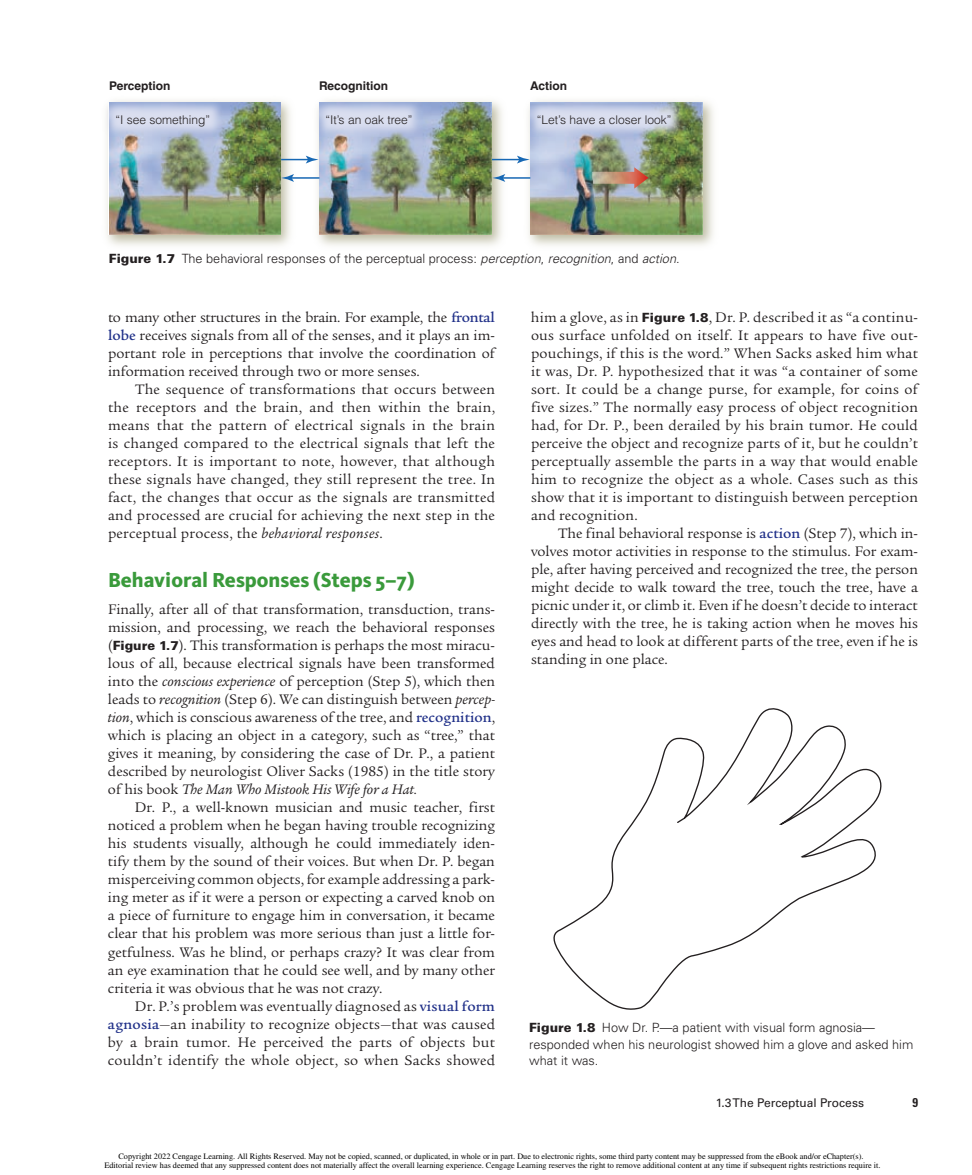
<style>
.page{position:relative;width:972px;height:1175px;background:#fff}
.page>*{position:absolute;margin:0;border:0;box-sizing:border-box;transform-origin:0 0}
.t1{font:800 21px "Kievit OT";color:#3a9a3b}
.t2{font:15px "Legacy Serif Std";color:#231f20}
.t3{font:15px "Legacy Serif Std";letter-spacing:.02em;color:#231f20}
.t4{font:15px "Legacy Serif Std";letter-spacing:-.02em;color:#231f20}
.t5{font:italic 15px "Legacy Serif Std";color:#231f20}
.t6{font:300 12.75px/16.5px "Univers LT Std";color:#231f20}
.t7{font:700 condensed 12.75px "Univers LT Std";color:#231f20}
.t8{font:300 12px "Helvetica LT Std";color:#231f20}
.t9{font:700 12px "Helvetica LT Std";color:#231f20}
.t10{font:12px "Univers LT Std";color:#231f20}
.t11{font:8.25px/9.6px "Times";color:#000;text-align:center}
.s1{font-weight:900}
.s2{font-style:italic}
.s3{font-weight:500;color:#213189}
.s4{font-family:"Univers LT Std";font-weight:900;font-size:12.75px}
.s5{font-style:normal}
</style>
<div class="page">
<img style="left:530px;top:185px;width:173px;height:50px">
<img style="left:109px;top:185px;width:172px;height:50px">
<img style="left:317px;top:100px;width:185px;height:146px">
<img style="left:319px;top:103px;width:173px;height:132px">
<img style="left:103px;top:98px;width:166px;height:87px">
<img style="left:269px;top:98px;width:200px;height:87px">
<img style="left:482px;top:98px;width:234px;height:87px">
<hr style="left:291px;top:177px;width:28px;height:2px;background:#1768b4">
<svg style="left:281px;top:174px;width:13px;height:8px"></svg>
<svg style="left:281px;top:156px;width:38px;height:7px"></svg>
<hr style="left:502px;top:177px;width:28px;height:2px;background:#1768b4">
<svg style="left:492px;top:174px;width:13px;height:8px"></svg>
<svg style="left:492px;top:156px;width:38px;height:7px"></svg>
<svg style="left:592px;top:167px;width:56px;height:22px"></svg>
<svg style="left:553px;top:708px;width:329px;height:301px"></svg>
<p class="t9" style="left:109px;top:78px;width:63px">Perception</p>
<p class="t9" style="left:319px;top:78px;width:71px">Recognition</p>
<p class="t9" style="left:530px;top:78px;width:39px">Action</p>
<p class="t8" style="left:115px;top:112px;width:96px">“I see something”</p>
<p class="t8" style="left:326px;top:112px;width:88px">“It’s an oak tree”</p>
<p class="t8" style="left:537px;top:112px;width:136px">“Let’s have a closer look”</p>
<p class="t6" style="left:109px;top:250px;width:572px"><span class="s1">Figure 1.7</span> The behavioral responses of the perceptual process: <span class="s2">perception</span>, <span class="s2">recognition</span>, and <span class="s2">action</span>.</p>
<p class="t4" style="left:108px;top:308px;width:388px">to many other structures in the brain. For example, the <span class="s3">frontal</span></p>
<p class="t2" style="left:108px;top:326px;width:388px"><span class="s3">lobe</span> receives signals from all of the senses, and it plays an im-</p>
<p class="t2" style="left:108px;top:344px;width:388px">portant role in perceptions that involve the coordination of</p>
<p class="t2" style="left:108px;top:362px;width:313px">information received through two or more senses.</p>
<p class="t3" style="left:135px;top:380px;width:362px">The sequence of transformations that occurs between</p>
<p class="t3" style="left:108px;top:398px;width:389px">the receptors and the brain, and then within the brain,</p>
<p class="t3" style="left:108px;top:416px;width:388px">means that the pattern of electrical signals in the brain</p>
<p class="t3" style="left:108px;top:434px;width:389px">is changed compared to the electrical signals that left the</p>
<p class="t3" style="left:108px;top:452px;width:388px">receptors. It is important to note, however, that although</p>
<p class="t3" style="left:108px;top:470px;width:388px">these signals have changed, they still represent the tree. In</p>
<p class="t3" style="left:108px;top:488px;width:389px">fact, the changes that occur as the signals are transmitted</p>
<p class="t3" style="left:108px;top:506px;width:389px">and processed are crucial for achieving the next step in the</p>
<p class="t3" style="left:108px;top:524px;width:276px">perceptual process, the <span class="s2">behavioral responses</span>.</p>
<p class="t1" style="left:108px;top:567px;width:308px">Behavioral Responses (Steps 5–7)</p>
<p class="t2" style="left:108px;top:601px;width:388px">Finally, after all of that transformation, transduction, trans-</p>
<p class="t2" style="left:108px;top:619px;width:388px">mission, and processing, we reach the behavioral responses</p>
<p class="t2" style="left:108px;top:637px;width:388px">(<span class="s4">Figure 1.7</span>). This transformation is perhaps the most miracu-</p>
<p class="t2" style="left:108px;top:655px;width:388px">lous of all, because electrical signals have been transformed</p>
<p class="t2" style="left:108px;top:673px;width:389px">into the <span class="s2">conscious experience</span> of perception (Step 5), which then</p>
<p class="t2" style="left:108px;top:691px;width:389px">leads to <span class="s2">recognition</span> (Step 6). We can distinguish between <span class="s2">percep-</span></p>
<p class="t2" style="left:108px;top:709px;width:389px"><span class="s2">tion</span>, which is conscious awareness of the tree, and <span class="s3">recognition</span>,</p>
<p class="t2" style="left:108px;top:727px;width:388px">which is placing an object in a category, such as “tree,” that</p>
<p class="t2" style="left:108px;top:745px;width:388px">gives it meaning, by considering the case of Dr. P., a patient</p>
<p class="t2" style="left:108px;top:763px;width:388px">described by neurologist Oliver Sacks (1985) in the title story</p>
<p class="t5" style="left:108px;top:781px;width:311px"><span class="s5">of his book</span> The Man Who Mistook His Wife for a Hat.</p>
<p class="t2" style="left:135px;top:799px;width:362px">Dr. P., a well-known musician and music teacher, first</p>
<p class="t2" style="left:108px;top:817px;width:389px">noticed a problem when he began having trouble recognizing</p>
<p class="t2" style="left:108px;top:835px;width:388px">his students visually, although he could immediately iden-</p>
<p class="t2" style="left:108px;top:853px;width:388px">tify them by the sound of their voices. But when Dr. P. began</p>
<p class="t2" style="left:108px;top:871px;width:388px">misperceiving common objects, for example addressing a park-</p>
<p class="t2" style="left:108px;top:889px;width:389px">ing meter as if it were a person or expecting a carved knob on</p>
<p class="t2" style="left:108px;top:907px;width:388px">a piece of furniture to engage him in conversation, it became</p>
<p class="t2" style="left:108px;top:925px;width:388px">clear that his problem was more serious than just a little for-</p>
<p class="t2" style="left:108px;top:943px;width:388px">getfulness. Was he blind, or perhaps crazy? It was clear from</p>
<p class="t2" style="left:108px;top:961px;width:388px">an eye examination that he could see well, and by many other</p>
<p class="t2" style="left:108px;top:979px;width:276px">criteria it was obvious that he was not crazy.</p>
<p class="t2" style="left:135px;top:997px;width:362px">Dr. P.’s problem was eventually diagnosed as <span class="s3">visual form</span></p>
<p class="t2" style="left:108px;top:1015px;width:389px"><span class="s3">agnosia</span>—an inability to recognize objects—that was caused</p>
<p class="t2" style="left:108px;top:1033px;width:388px">by a brain tumor. He perceived the parts of objects but</p>
<p class="t2" style="left:108px;top:1051px;width:389px">couldn’t identify the whole object, so when Sacks showed</p>
<p class="t2" style="left:531px;top:308px;width:389px">him a glove, as in <span class="s4">Figure 1.8</span>, Dr. P. described it as “a continu-</p>
<p class="t2" style="left:531px;top:326px;width:388px">ous surface unfolded on itself. It appears to have five out-</p>
<p class="t2" style="left:531px;top:344px;width:389px">pouchings, if this is the word.” When Sacks asked him what</p>
<p class="t2" style="left:531px;top:362px;width:389px">it was, Dr. P. hypothesized that it was “a container of some</p>
<p class="t2" style="left:531px;top:380px;width:388px">sort. It could be a change purse, for example, for coins of</p>
<p class="t2" style="left:531px;top:398px;width:388px">five sizes.” The normally easy process of object recognition</p>
<p class="t2" style="left:531px;top:416px;width:388px">had, for Dr. P., been derailed by his brain tumor. He could</p>
<p class="t2" style="left:531px;top:434px;width:389px">perceive the object and recognize parts of it, but he couldn’t</p>
<p class="t2" style="left:531px;top:452px;width:388px">perceptually assemble the parts in a way that would enable</p>
<p class="t2" style="left:531px;top:470px;width:389px">him to recognize the object as a whole. Cases such as this</p>
<p class="t2" style="left:531px;top:488px;width:388px">show that it is important to distinguish between perception</p>
<p class="t2" style="left:531px;top:506px;width:108px">and recognition.</p>
<p class="t2" style="left:558px;top:524px;width:361px">The final behavioral response is <span class="s3">action</span> (Step 7), which in-</p>
<p class="t2" style="left:531px;top:542px;width:389px">volves motor activities in response to the stimulus. For exam-</p>
<p class="t2" style="left:531px;top:560px;width:388px">ple, after having perceived and recognized the tree, the person</p>
<p class="t2" style="left:531px;top:578px;width:389px">might decide to walk toward the tree, touch the tree, have a</p>
<p class="t2" style="left:531px;top:596px;width:388px">picnic under it, or climb it. Even if he doesn’t decide to interact</p>
<p class="t2" style="left:531px;top:614px;width:388px">directly with the tree, he is taking action when he moves his</p>
<p class="t2" style="left:531px;top:632px;width:389px">eyes and head to look at different parts of the tree, even if he is</p>
<p class="t2" style="left:531px;top:650px;width:138px">standing in one place.</p>
<p class="t6" style="left:529px;top:1019px;width:386px"><span class="s1">Figure 1.8</span> How Dr. P.—a patient with visual form agnosia— responded when his neurologist showed him a glove and asked him what it was.</p>
<p class="t10" style="left:716px;top:1095px;width:150px">1.3 The Perceptual Process</p>
<p class="t7" style="left:912px;top:1094px;width:7px">9</p>
<p class="t11" style="left:104px;top:1151px;width:778px">Copyright 2022 Cengage Learning. All Rights Reserved. May not be copied, scanned, or duplicated, in whole or in part. Due to electronic rights, some third party content may be suppressed from the eBook and/or eChapter(s).<br>Editorial review has deemed that any suppressed content does not materially affect the overall learning experience. Cengage Learning reserves the right to remove additional content at any time if subsequent rights restrictions require it.</p>
</div>
